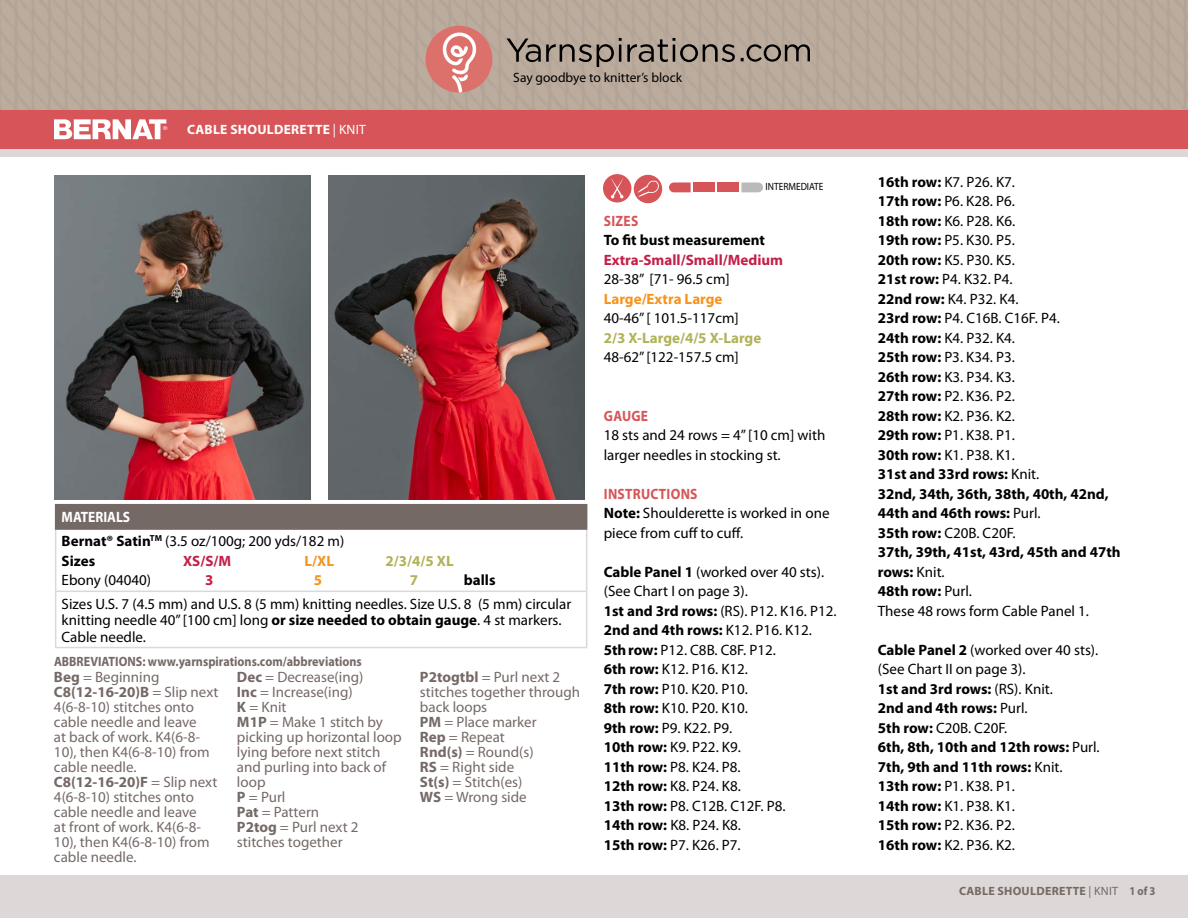
<style>
.page{position:relative;width:1188px;height:918px;background:#fff}
.page>*{position:absolute;margin:0;border:0;box-sizing:border-box;transform-origin:0 0}
.t1{font:700 15px/19.5px "Myriad Pro";color:#000}
.t2{font:15px/19.5px "Myriad Pro";color:#000}
.t3{font:15px/15px "Myriad Pro";color:#756966}
.t4{font:700 15px "Myriad Pro";color:#c31f49}
.t5{font:700 15px "Myriad Pro";color:#b2b258}
.t6{font:700 15px "Myriad Pro";color:#f7941e}
.t7{font:700 15px "Myriad Pro";letter-spacing:.02em;color:#d75558;scale:.9 1}
.t8{font:700 13.5px "Myriad Pro";color:#756966;scale:.9 1}
.t9{font:13.5px "Myriad Pro";color:#000}
.t10{font:700 13.5px "Myriad Pro";letter-spacing:.02em;color:#fff}
.t11{font:700 12px "Myriad Pro";letter-spacing:.02em;color:#756966}
.t12{font:10.5px "Myriad Pro";color:#000;scale:.9 1}
.s1{font-weight:400}
.s2{font-weight:700;color:#fff}
.s3{font-weight:700}
.s4{font-weight:700;color:#d75558}
</style>
<div class="page">
<img style="left:1px;top:0;width:797px;height:111px">
<img style="left:798px;top:0;width:390px;height:111px">
<div style="left:1px;top:149px;width:1187px;height:769px;background:#ddd8d7"></div>
<div style="left:1px;top:111px;width:1187px;height:38px;background:#d75558"></div>
<svg style="left:54px;top:119px;width:113px;height:20px"></svg>
<div style="left:0;top:157px;width:1188px;height:718px;background:#fff"></div>
<div style="left:426px;top:26px;width:66px;height:67px;background:#dc706b;border-radius:50%"></div>
<svg style="left:443px;top:33px;width:33px;height:60px"></svg>
<svg style="left:507px;top:38px;width:228px;height:29px;background:#93877c"></svg>
<svg style="left:741px;top:44px;width:69px;height:18px"></svg>
<img style="left:54px;top:176px;width:256px;height:324px">
<img style="left:329px;top:176px;width:256px;height:324px">
<svg style="left:669px;top:182px;width:22px;height:10px"></svg>
<div style="left:693px;top:182px;width:22px;height:10px;background:#d75558"></div>
<div style="left:717px;top:182px;width:22px;height:10px;background:#d75558"></div>
<svg style="left:741px;top:182px;width:22px;height:10px"></svg>
<div style="left:56px;top:505px;width:531px;height:24px;background:#756966"></div>
<svg style="left:55px;top:505px;width:1px;height:23px"></svg>
<hr style="left:55px;top:504px;width:532px;height:1px;background:#756966">
<hr style="left:55px;top:530px;width:1px;height:61px;background:#ddd8d7">
<hr style="left:586px;top:530px;width:1px;height:61px;background:#ddd8d7">
<hr style="left:55px;top:528px;width:532px;height:2px;background:#756966">
<hr style="left:55px;top:592px;width:1px;height:55px;background:#ddd8d7">
<hr style="left:586px;top:592px;width:1px;height:55px;background:#ddd8d7">
<hr style="left:55px;top:591px;width:532px;height:1px;background:#ddd8d7">
<hr style="left:55px;top:647px;width:532px;height:1px;background:#ddd8d7">
<div style="left:603px;top:174px;width:28px;height:28px;background:#d75558;border-radius:50%"></div>
<svg style="left:611px;top:178px;width:13px;height:21px"></svg>
<div style="left:634px;top:175px;width:28px;height:28px;background:#d75558;border-radius:50%"></div>
<svg style="left:633px;top:180px;width:26px;height:21px"></svg>
<p class="t10" style="left:187px;top:120px;width:180px">CABLE SHOULDERETTE <span class="s1">| KNIT</span></p>
<p class="t9" style="left:513px;top:69px;width:170px">Say goodbye to knitter’s block</p>
<p class="t12" style="left:766px;top:180px;width:66px">INTERMEDIATE</p>
<p class="t7" style="left:604px;top:211px;width:40px">SIZES</p>
<p class="t1" style="left:604px;top:230px;width:163px">To fit bust measurement</p>
<p class="t4" style="left:604px;top:250px;width:181px">Extra-Small/Small/Medium</p>
<p class="t2" style="left:604px;top:269px;width:128px">28-38” [71- 96.5 cm]</p>
<p class="t6" style="left:604px;top:289px;width:120px">Large/Extra Large</p>
<p class="t2" style="left:604px;top:308px;width:137px">40-46” [ 101.5-117cm]</p>
<p class="t5" style="left:604px;top:328px;width:159px">2/3 X-Large/4/5 X-Large</p>
<p class="t2" style="left:604px;top:347px;width:137px">48-62” [122-157.5 cm]</p>
<p class="t2" style="left:62px;top:505px;width:284px;line-height:24.3px"><span class="s2">MATERIALS<br></span><span class="s3">Bernat® Satin</span><sup>TM</sup> (3.5 oz/100g; 200 yds/182 m)</p>
<p class="t1" style="left:62px;top:551px;width:35px">Sizes</p>
<p class="t4" style="left:183px;top:551px;width:50px">XS/S/M</p>
<p class="t6" style="left:305px;top:551px;width:31px">L/XL</p>
<p class="t5" style="left:386px;top:551px;width:70px">2/3/4/5 XL</p>
<p class="t2" style="left:62px;top:570px;width:91px">Ebony (04040)</p>
<p class="t4" style="left:205px;top:570px;width:10px">3</p>
<p class="t6" style="left:314px;top:570px;width:10px">5</p>
<p class="t5" style="left:410px;top:570px;width:10px">7</p>
<p class="t1" style="left:464px;top:570px;width:33px">balls</p>
<p class="t2" style="left:62px;top:595px;width:511px;line-height:16.5px">Sizes U.S. 7 (4.5 mm) and U.S. 8 (5 mm) knitting needles. Size U.S. 8 (5 mm) circular knitting needle 40” [100 cm] long <span class="s3">or size needed to obtain gauge</span>. 4 st markers.<br>Cable needle.</p>
<p class="t8" style="left:54px;top:652px;width:344px">ABBREVIATIONS: www.yarnspirations.com/abbreviations</p>
<p class="t3" style="left:54px;top:669px;width:166px"><span class="s3">Beg</span> = Beginning<br><span class="s3">C8(12-16-20)B</span> = Slip next<br>4(6-8-10) stitches onto cable needle and leave<br>at back of work. K4(6-8-<br>10), then K4(6-8-10) from cable needle.<br><span class="s3">C8(12-16-20)F</span> = Slip next<br>4(6-8-10) stitches onto cable needle and leave<br>at front of work. K4(6-8-<br>10), then K4(6-8-10) from cable needle.</p>
<p class="t3" style="left:237px;top:669px;width:166px"><span class="s3">Dec</span> = Decrease(ing)<br><span class="s3">Inc</span> = Increase(ing)<br><span class="s3">K</span> = Knit<br><span class="s3">M1P</span> = Make 1 stitch by picking up horizontal loop lying before next stitch and purling into back of loop<br><span class="s3">P</span> = Purl<br><span class="s3">Pat</span> = Pattern<br><span class="s3">P2tog</span> = Purl next 2 stitches together</p>
<p class="t3" style="left:420px;top:669px;width:162px"><span class="s3">P2togtbl</span> = Purl next 2 stitches together through back loops<br><span class="s3">PM</span> = Place marker<br><span class="s3">Rep</span> = Repeat<br><span class="s3">Rnd(s)</span> = Round(s)<br><span class="s3">RS</span> = Right side<br><span class="s3">St(s)</span> = Stitch(es)<br><span class="s3">WS</span> = Wrong side</p>
<p class="t7" style="left:604px;top:406px;width:51px">GAUGE</p>
<p class="t2" style="left:604px;top:425px;width:223px">18 sts and 24 rows = 4” [10 cm] with larger needles in stocking st.</p>
<p class="t2" style="left:604px;top:484px;width:227px"><span class="s4">INSTRUCTIONS<br></span><span class="s3">Note:</span> Shoulderette is worked in one piece from cuff to cuff.</p>
<p class="t2" style="left:604px;top:562px;width:234px"><span class="s3">Cable Panel 1</span> (worked over 40 sts). (See Chart I on page 3).<br><span class="s3">1st and 3rd rows:</span> (RS). P12. K16. P12.<br><span class="s3">2nd and 4th rows:</span> K12. P16. K12.<br><span class="s3">5throw:</span> P12. C8B. C8F. P12.<br><span class="s3">6th row:</span> K12. P16. K12.<br><span class="s3">7th row:</span> P10. K20. P10.<br><span class="s3">8th row:</span> K10. P20. K10.<br><span class="s3">9th row:</span> P9. K22. P9.<br><span class="s3">10th row:</span> K9. P22. K9.<br><span class="s3">11th row:</span> P8. K24. P8.<br><span class="s3">12th row:</span> K8. P24. K8.<br><span class="s3">13th row:</span> P8. C12B. C12F. P8.<br><span class="s3">14th row:</span> K8. P24. K8.<br><span class="s3">15th row:</span> P7. K26. P7.</p>
<p class="t1" style="left:878px;top:171px;width:244px">16th row: <span class="s1">K7. P26. K7.<br></span>17th row: <span class="s1">P6. K28. P6.<br></span>18th row: <span class="s1">K6. P28. K6.<br></span>19th row: <span class="s1">P5. K30. P5.<br></span>20th row: <span class="s1">K5. P30. K5.<br></span>21st row: <span class="s1">P4. K32. P4.<br></span>22nd row: <span class="s1">K4. P32. K4.<br></span>23rd row: <span class="s1">P4. C16B. C16F. P4.<br></span>24th row: <span class="s1">K4. P32. K4.<br></span>25th row: <span class="s1">P3. K34. P3.<br></span>26th row: <span class="s1">K3. P34. K3.<br></span>27th row: <span class="s1">P2. K36. P2.<br></span>28th row: <span class="s1">K2. P36. K2.<br></span>29th row: <span class="s1">P1. K38. P1.<br></span>30th row: <span class="s1">K1. P38. K1.<br></span>31st and 33rd rows: <span class="s1">Knit.<br></span>32nd, 34th, 36th, 38th, 40th, 42nd,<br>44th and 46th rows: <span class="s1">Purl.<br></span>35th row: <span class="s1">C20B. C20F.<br></span>37th, 39th, 41st, 43rd, 45th and 47th rows: <span class="s1">Knit.<br></span>48th row: <span class="s1">Purl.<br>These 48 rows form Cable Panel 1.</span></p>
<p class="t1" style="left:878px;top:639px;width:223px">Cable Panel 2 <span class="s1">(worked over 40 sts). (See Chart II on page 3).<br></span>1st and 3rd rows: <span class="s1">(RS). Knit.<br></span>2nd and 4th rows: <span class="s1">Purl.<br></span>5th row: <span class="s1">C20B. C20F.<br></span>6th, 8th, 10th and 12th rows: <span class="s1">Purl.<br></span>7th, 9th and 11th rows: <span class="s1">Knit.<br></span>13th row: <span class="s1">P1. K38. P1.<br></span>14th row: <span class="s1">K1. P38. K1.<br></span>15th row: <span class="s1">P2. K36. P2.<br></span>16th row: <span class="s1">K2. P36. K2.</span></p>
<p class="t11" style="left:959px;top:883px;width:198px">CABLE SHOULDERETTE <span class="s1">| KNIT</span> 1 of 3</p>
</div>
